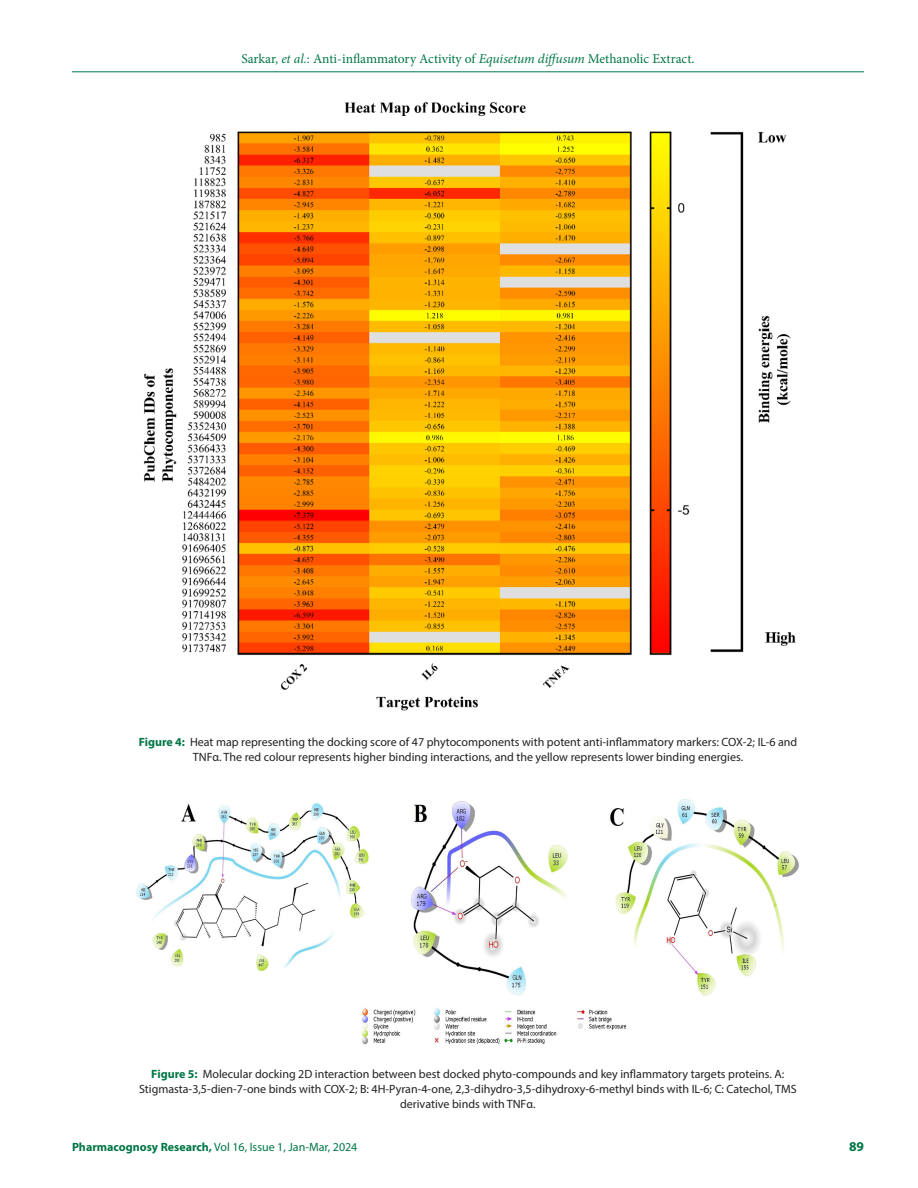
<style>
.page{position:relative;width:918px;height:1188px;background:#fff}
.page>*{position:absolute;margin:0;border:0;box-sizing:border-box;transform-origin:0 0}
.t1{font:13.5px "Minion Pro";color:#007645}
.t2{font:700 13.5px "Myriad Pro";color:#007645}
.FIG_Caption{font:12px/15px "Myriad Pro";color:#231f20;text-align:center}
.t3{font:12px "Myriad Pro";color:#007645}
.s1{font-style:italic}
.s2{font-weight:700;color:#007645}
.s3{font-weight:700}
</style>
<div class="page">
<hr style="left:72px;top:72px;width:792px;height:1px;background:#007645">
<img style="left:144px;top:102px;width:652px;height:609px">
<img style="left:136px;top:799px;width:663px;height:246px">
<p class="t1" style="left:241px;top:50px;width:455px">Sarkar, <span class="s1">et al.</span>: Anti-inflammatory Activity of <span class="s1">Equisetum diffusum</span> Methanolic Extract.</p>
<p class="FIG_Caption" style="left:139px;top:734px;width:660px"><span class="s2">Figure 4:</span> Heat map representing the docking score of 47 phytocomponents with potent anti-inflammatory markers: COX-2; IL-6 and<br>TNFα. The red colour represents higher binding interactions, and the yellow represents lower binding energies.</p>
<p class="FIG_Caption" style="left:139px;top:1066px;width:659px"><span class="s2">Figure 5:</span> Molecular docking 2D interaction between best docked phyto-compounds and key inflammatory targets proteins. A:<br>Stigmasta-3,5-dien-7-one binds with COX-2; B: 4H-Pyran-4-one, 2,3-dihydro-3,5-dihydroxy-6-methyl binds with IL-6; C: Catechol, TMS derivative binds with TNFα.</p>
<p class="t3" style="left:72px;top:1139px;width:287px"><span class="s3">Pharmacognosy Research,</span> Vol 16, Issue 1, Jan-Mar, 2024</p>
<p class="t2" style="left:849px;top:1137px;width:16px">89</p>
</div>
